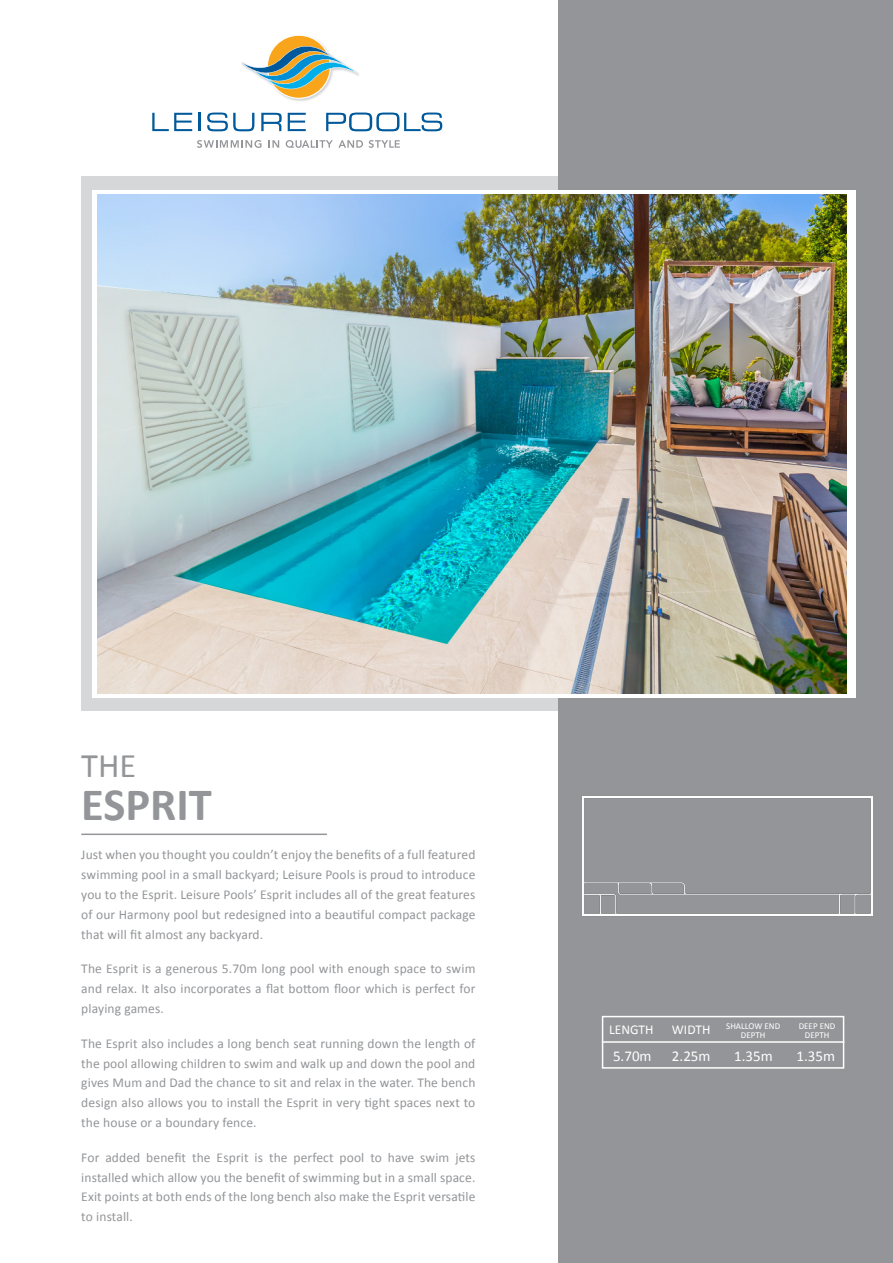
<style>
.page{position:relative;width:893px;height:1263px;background:#fff}
.page>*{position:absolute;margin:0;border:0;box-sizing:border-box;transform-origin:0 0}
.t1{font:700 46.5px "Calibri";color:#939598}
.t2{font:34.5px "Calibri";color:#939598}
.t3{font:15px "Calibri";color:#fff}
.t4{font:13.5px/19.8px "Calibri";letter-spacing:.01em;color:#939598;text-align:justify}
.t5{font:13.5px "Calibri";color:#fff}
.t6{font:9px "Calibri";color:#fff}
</style>
<div class="page">
<div style="left:81px;top:176px;width:699px;height:535px;background:#d6d7d8"></div>
<div style="left:559px;top:0;width:334px;height:1263px;background:#939598"></div>
<div style="left:92px;top:190px;width:763px;height:508px;background:#fff"></div>
<svg style="left:241px;top:35px;width:115px;height:66px"></svg>
<svg style="left:197px;top:140px;width:64px;height:8px"></svg>
<svg style="left:269px;top:140px;width:10px;height:8px"></svg>
<svg style="left:286px;top:140px;width:77px;height:8px"></svg>
<svg style="left:369px;top:140px;width:31px;height:8px"></svg>
<svg style="left:152px;top:113px;width:40px;height:18px"></svg>
<svg style="left:198px;top:113px;width:2px;height:18px"></svg>
<svg style="left:207px;top:113px;width:47px;height:18px"></svg>
<svg style="left:261px;top:113px;width:21px;height:18px"></svg>
<svg style="left:288px;top:113px;width:18px;height:18px"></svg>
<svg style="left:326px;top:113px;width:116px;height:18px"></svg>
<hr style="left:81px;top:833px;width:246px;height:2px;background:#939598">
<img style="left:582px;top:796px;width:290px;height:120px">
<div style="left:602px;top:1016px;width:242px;height:53px;border:2px solid #fff"></div>
<hr style="left:602px;top:1041px;width:242px;height:2px;background:#fff">
<img style="left:98px;top:194px;width:748px;height:499px">
<p class="t2" style="left:81px;top:744px;width:57px">THE</p>
<p class="t1" style="left:81px;top:772px;width:132px">ESPRIT</p>
<p class="t4" style="left:81px;top:844px;width:396px">Just when you thought you couldn’t enjoy the benefits of a full featured swimming pool in a small backyard; Leisure Pools is proud to introduce you to the Esprit. Leisure Pools’ Esprit includes all of the great features of our Harmony pool but redesigned into a beautiful compact package that will fit almost any backyard.</p>
<p class="t4" style="left:81px;top:958px;width:396px">The Esprit is a generous 5.70m long pool with enough space to swim and relax. It also incorporates a flat bottom floor which is perfect for playing games.</p>
<p class="t4" style="left:81px;top:1033px;width:396px">The Esprit also includes a long bench seat running down the length of the pool allowing children to swim and walk up and down the pool and gives Mum and Dad the chance to sit and relax in the water. The bench design also allows you to install the Esprit in very tight spaces next to the house or a boundary fence.</p>
<p class="t4" style="left:81px;top:1147px;width:396px">For added benefit the Esprit is the perfect pool to have swim jets installed which allow you the benefit of swimming but in a small space.<br>Exit points at both ends of the long bench also make the Esprit versatile to install.</p>
<p class="t5" style="left:609px;top:1021px;width:46px">LENGTH</p>
<p class="t5" style="left:672px;top:1021px;width:40px">WIDTH</p>
<p class="t6" style="left:726px;top:1020px;width:55px">SHALLOW END</p>
<p class="t6" style="left:741px;top:1029px;width:26px">DEPTH</p>
<p class="t6" style="left:799px;top:1020px;width:38px">DEEP END</p>
<p class="t6" style="left:805px;top:1029px;width:26px">DEPTH</p>
<p class="t3" style="left:613px;top:1047px;width:40px">5.70m</p>
<p class="t3" style="left:672px;top:1047px;width:40px">2.25m</p>
<p class="t3" style="left:734px;top:1047px;width:40px">1.35m</p>
<p class="t3" style="left:797px;top:1047px;width:40px">1.35m</p>
</div>
